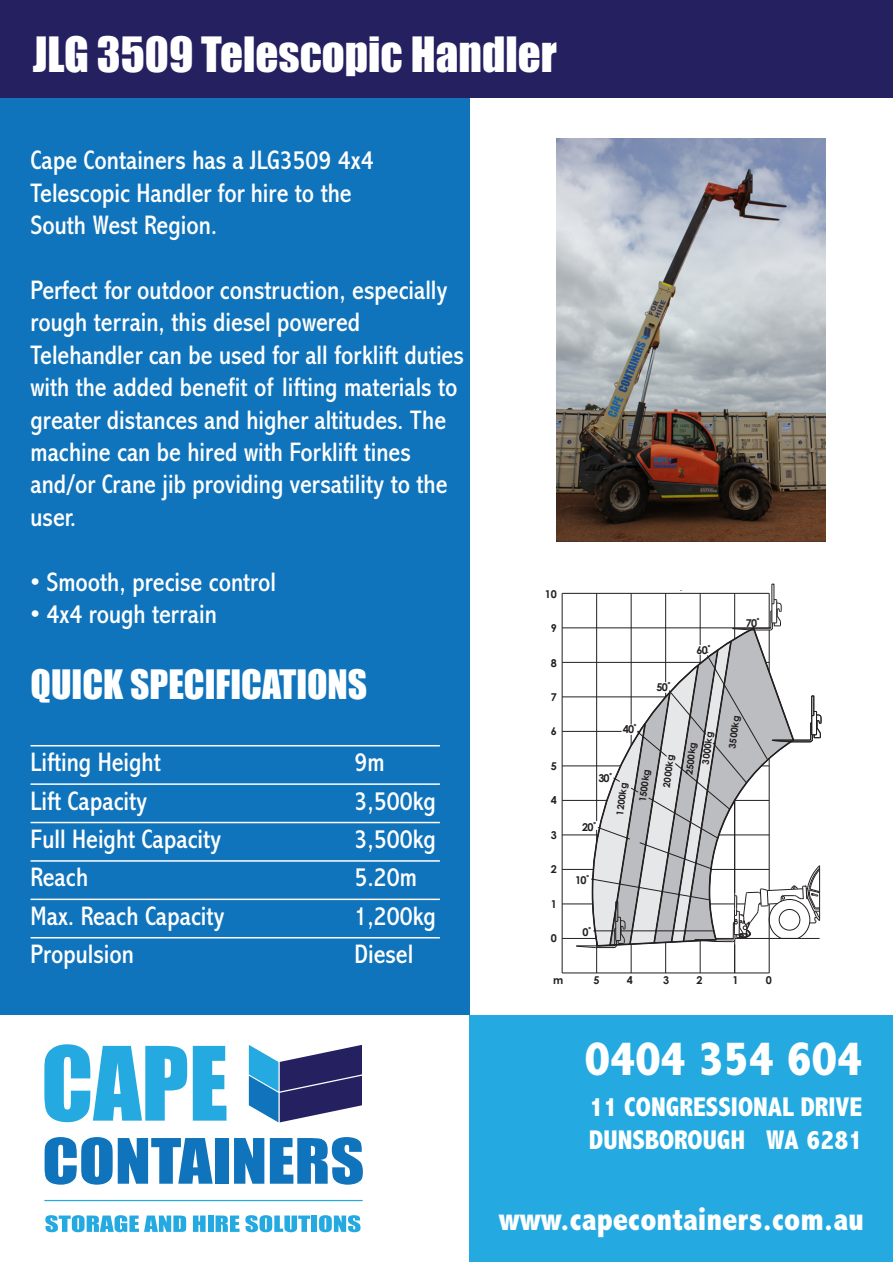
<style>
.page{position:relative;width:893px;height:1263px;background:#fff}
.page>*{position:absolute;margin:0;border:0;box-sizing:border-box;transform-origin:0 0}
.t1{font:800 condensed 49.5px "Abadi";color:#fff}
.t2{font:45px "Impact";color:#fff}
.t3{font:37.5px "Impact";color:#fff}
.t4{font:800 condensed 33px "Abadi";color:#fff}
.t5{font:800 condensed 27.3px/32.7px "Abadi";color:#fff}
.t6{font:condensed 27px/32.4px "Abadi";color:#fff}
.t7{font:700 10.8px "Century Gothic";letter-spacing:-.075em;color:#231f20}
.t8{font:700 9.45px "Century Gothic";color:#231f20}
</style>
<div class="page">
<img style="left:557px;top:138px;width:268px;height:403px">
<hr style="left:562px;top:593px;width:207px;height:1px;background:#231f20">
<hr style="left:562px;top:697px;width:104px;height:1px;background:#231f20">
<hr style="left:562px;top:731px;width:60px;height:1px;background:#231f20">
<hr style="left:562px;top:766px;width:59px;height:1px;background:#231f20">
<hr style="left:562px;top:800px;width:45px;height:1px;background:#231f20">
<hr style="left:562px;top:835px;width:36px;height:1px;background:#231f20">
<hr style="left:562px;top:869px;width:31px;height:1px;background:#231f20">
<hr style="left:562px;top:904px;width:31px;height:1px;background:#231f20">
<hr style="left:562px;top:972px;width:207px;height:1px;background:#231f20">
<hr style="left:562px;top:593px;width:1px;height:380px;background:#231f20">
<hr style="left:562px;top:938px;width:34px;height:1px;background:#231f20">
<hr style="left:562px;top:662px;width:139px;height:1px;background:#231f20">
<hr style="left:562px;top:628px;width:209px;height:1px;background:#231f20">
<svg style="left:576px;top:583px;width:246px;height:390px"></svg>
<div style="left:594px;top:569px;width:137px;height:21px;background:#fff"></div>
<div style="left:470px;top:1015px;width:423px;height:246px;background:#24aae1"></div>
<svg style="left:44px;top:1044px;width:143px;height:78px"></svg>
<svg style="left:193px;top:1046px;width:33px;height:74px"></svg>
<svg style="left:45px;top:1137px;width:168px;height:48px"></svg>
<div style="left:215px;top:1138px;width:14px;height:46px;background:#1074bc"></div>
<svg style="left:234px;top:1138px;width:30px;height:46px"></svg>
<svg style="left:270px;top:1137px;width:93px;height:48px"></svg>
<svg style="left:249px;top:1045px;width:113px;height:77px"></svg>
<svg style="left:45px;top:1215px;width:141px;height:17px"></svg>
<svg style="left:193px;top:1215px;width:13px;height:17px"></svg>
<div style="left:208px;top:1215px;width:5px;height:17px;background:#24aae1"></div>
<svg style="left:216px;top:1215px;width:94px;height:17px"></svg>
<div style="left:311px;top:1215px;width:6px;height:17px;background:#24aae1"></div>
<svg style="left:319px;top:1215px;width:41px;height:17px"></svg>
<hr style="left:45px;top:1200px;width:317px;height:1px;background:#24aae1">
<div style="left:0;top:97px;width:470px;height:918px;background:#1074bc"></div>
<div style="left:0;top:0;width:893px;height:97px;background:#252161"></div>
<hr style="left:31px;top:745px;width:409px;height:1px;background:#fff">
<hr style="left:31px;top:783px;width:409px;height:2px;background:#fff">
<hr style="left:31px;top:822px;width:409px;height:1px;background:#fff">
<hr style="left:31px;top:860px;width:409px;height:2px;background:#fff">
<hr style="left:31px;top:898px;width:409px;height:2px;background:#fff">
<hr style="left:31px;top:937px;width:409px;height:1px;background:#fff">
<h2 class="t2" style="left:33px;top:30px;width:526px">JLG 3509 Telescopic Handler</h2>
<p class="t6" style="left:31px;top:144px;width:345px">Cape Containers has a JLG3509 4x4<br>Telescopic Handler for hire to the<br>South West Region.</p>
<p class="t6" style="left:31px;top:273px;width:435px">Perfect for outdoor construction, especially rough terrain, this diesel powered Telehandler can be used for all forklift duties with the added benefit of lifting materials to greater distances and higher altitudes. The machine can be hired with Forklift tines and/or Crane jib providing versatility to the user.</p>
<p class="t6" style="left:31px;top:565px;width:247px">• Smooth, precise control</p>
<p class="t6" style="left:31px;top:597px;width:188px">• 4x4 rough terrain</p>
<h3 class="t3" style="left:31px;top:664px;width:338px">QUICK SPECIFICATIONS</h3>
<p class="t6" style="left:31px;top:746px;width:132px">Lifting Height</p>
<p class="t6" style="left:355px;top:746px;width:32px">9m</p>
<p class="t6" style="left:31px;top:784px;width:118px">Lift Capacity</p>
<p class="t6" style="left:355px;top:784px;width:83px">3,500kg</p>
<p class="t6" style="left:31px;top:822px;width:192px">Full Height Capacity</p>
<p class="t6" style="left:354px;top:822px;width:83px">3,500kg</p>
<p class="t6" style="left:31px;top:861px;width:59px">Reach</p>
<p class="t6" style="left:355px;top:861px;width:64px">5.20m</p>
<p class="t6" style="left:31px;top:899px;width:196px">Max. Reach Capacity</p>
<p class="t6" style="left:354px;top:899px;width:83px">1,200kg</p>
<p class="t6" style="left:31px;top:938px;width:105px">Propulsion</p>
<p class="t6" style="left:355px;top:938px;width:60px">Diesel</p>
<p class="t7" style="left:545px;top:587px;width:14px">10</p>
<p class="t7" style="left:551px;top:621px;width:8px">9</p>
<p class="t7" style="left:551px;top:656px;width:8px">8</p>
<p class="t7" style="left:551px;top:690px;width:8px">7</p>
<p class="t7" style="left:551px;top:725px;width:8px">6</p>
<p class="t7" style="left:551px;top:759px;width:8px">5</p>
<p class="t7" style="left:551px;top:794px;width:8px">4</p>
<p class="t7" style="left:551px;top:828px;width:8px">3</p>
<p class="t7" style="left:551px;top:862px;width:8px">2</p>
<p class="t7" style="left:551px;top:897px;width:8px">1</p>
<p class="t7" style="left:551px;top:931px;width:8px">0</p>
<p class="t7" style="left:553px;top:974px;width:12px">m</p>
<p class="t7" style="left:594px;top:974px;width:8px">5</p>
<p class="t7" style="left:627px;top:974px;width:8px">4</p>
<p class="t7" style="left:663px;top:974px;width:8px">3</p>
<p class="t7" style="left:696px;top:974px;width:8px">2</p>
<p class="t7" style="left:733px;top:974px;width:8px">1</p>
<p class="t7" style="left:766px;top:974px;width:8px">0</p>
<p class="t7" style="left:746px;top:616px;width:16px">70˚</p>
<p class="t7" style="left:697px;top:643px;width:16px">60˚</p>
<p class="t7" style="left:657px;top:680px;width:16px">50˚</p>
<p class="t8" style="left:726px;top:748px;width:34px;rotate:-83deg">3500kg</p>
<p class="t7" style="left:623px;top:722px;width:16px">40˚</p>
<p class="t8" style="left:700px;top:763px;width:34px;rotate:-83deg">3000kg</p>
<p class="t8" style="left:683px;top:774px;width:34px;rotate:-83deg">2500kg</p>
<p class="t8" style="left:660px;top:787px;width:34px;rotate:-83deg">2000kg</p>
<p class="t8" style="left:636px;top:801px;width:34px;rotate:-83deg">1500kg</p>
<p class="t7" style="left:598px;top:771px;width:16px">30˚</p>
<p class="t8" style="left:614px;top:814px;width:34px;rotate:-83deg">1200kg</p>
<p class="t7" style="left:582px;top:820px;width:16px">20˚</p>
<p class="t7" style="left:575px;top:873px;width:16px">10˚</p>
<p class="t7" style="left:582px;top:925px;width:11px">0˚</p>
<h1 class="t1" style="left:585px;top:1029px;width:279px">0404 354 604</h1>
<p class="t5" style="left:589px;top:1090px;width:275px">11 CONGRESSIONAL DRIVE<br>DUNSBOROUGH WA 6281</p>
<p class="t4" style="left:499px;top:1199px;width:366px">www.capecontainers.com.au</p>
</div>
